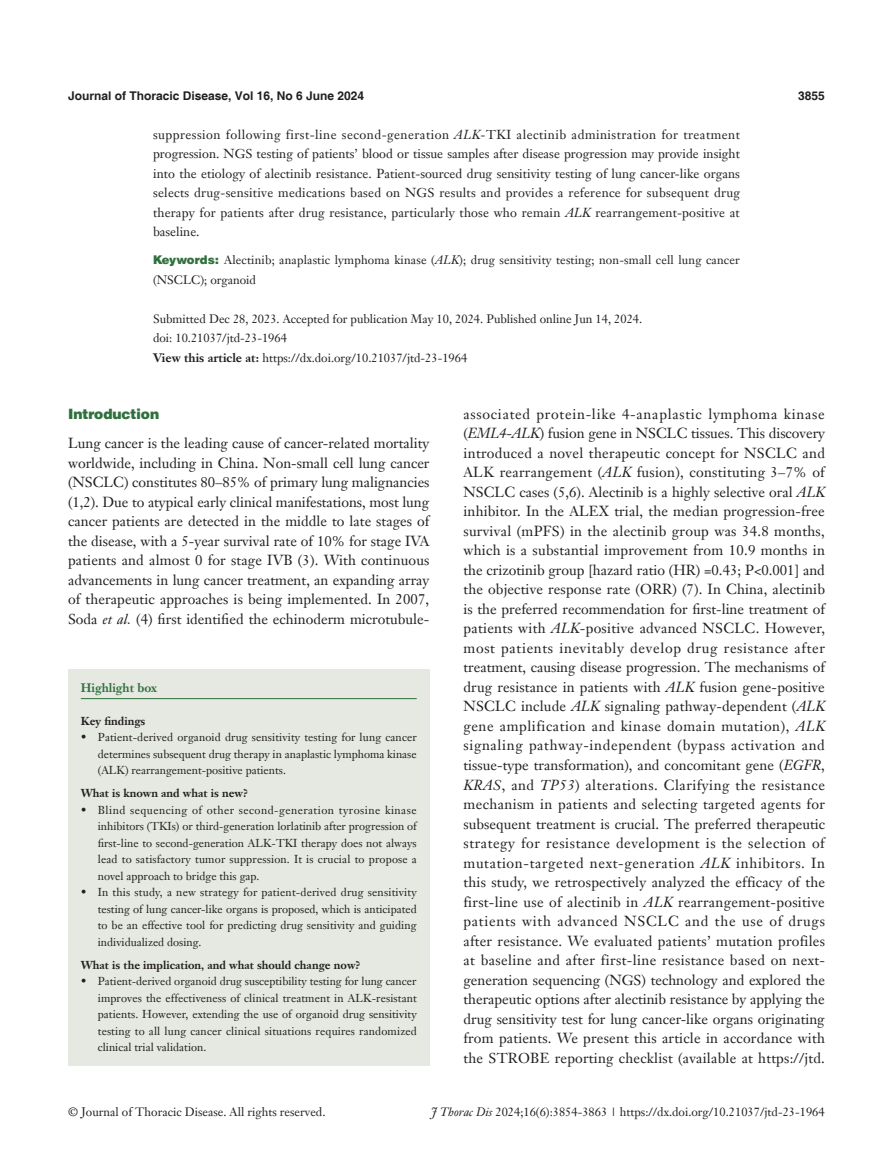
<style>
.page{position:relative;width:893px;height:1170px;background:#fff}
.page>*{position:absolute;margin:0;border:0;box-sizing:border-box;transform-origin:0 0}
.t1{font:14.25px/19.5px "Janson Text LT";letter-spacing:.01em;color:#231f20;text-align:justify}
._1ji-zhengti{font:900 14.25px "Helvetica";color:#30703e}
.A-Abstract{font:12.75px/19.5px "Janson Text LT";letter-spacing:.015em;color:#231f20;text-align:justify}
.A-Keywords{font:12px/19.5px "Janson Text LT";color:#231f20}
.A-time{font:12px "Janson Text LT";color:#231f20}
.A-View_this_article{font:12px "Janson Text LT";color:#231f20}
.t2{font:700 12px "Helvetica";color:#231f20}
.A-doi{font:12px "Janson Text LT";color:#231f20}
.Cite{font:700 12px "Janson Text LT";color:#30703e}
.Cite-2{font:11.25px/16.5px "Janson Text LT";color:#231f20;text-align:justify}
.Cite-3{font:700 11.25px "Janson Text LT";color:#231f20}
.s1{font-style:italic}
.s2{font-family:"Helvetica AME";color:#30703e}
.s3{font-weight:700}
</style>
<div class="page">
<div style="left:68px;top:669px;width:361px;height:396px;background:#e5e9e1"></div>
<hr style="left:81px;top:698px;width:336px;height:1px;background:#30703e">
<p class="t2" style="left:68px;top:88px;width:298px">Journal of Thoracic Disease, Vol 16, No 6 June 2024</p>
<p class="t2" style="left:798px;top:88px;width:28px">3855</p>
<p class="A-Abstract" style="left:153px;top:124px;width:588px">suppression following first-line second-generation <span class="s1">ALK</span>-TKI alectinib administration for treatment progression. NGS testing of patients’ blood or tissue samples after disease progression may provide insight into the etiology of alectinib resistance. Patient-sourced drug sensitivity testing of lung cancer-like organs selects drug-sensitive medications based on NGS results and provides a reference for subsequent drug therapy for patients after drug resistance, particularly those who remain <span class="s1">ALK</span> rearrangement-positive at baseline.</p>
<p class="A-Keywords" style="left:153px;top:250px;width:588px"><span class="s2">Keywords:</span> Alectinib; anaplastic lymphoma kinase (<span class="s1">ALK</span>); drug sensitivity testing; non-small cell lung cancer (NSCLC); organoid</p>
<p class="A-time" style="left:153px;top:311px;width:491px">Submitted Dec 28, 2023. Accepted for publication May 10, 2024. Published online Jun 14, 2024.</p>
<p class="A-doi" style="left:153px;top:330px;width:135px">doi: 10.21037/jtd-23-1964</p>
<p class="A-View_this_article" style="left:153px;top:350px;width:316px"><span class="s3">View this article at:</span> https://dx.doi.org/10.21037/jtd-23-1964</p>
<p class="_1ji-zhengti" style="left:68px;top:404px;width:93px">Introduction</p>
<p class="t1" style="left:68px;top:433px;width:363px">Lung cancer is the leading cause of cancer-related mortality worldwide, including in China. Non-small cell lung cancer (NSCLC) constitutes 80–85% of primary lung malignancies (1,2). Due to atypical early clinical manifestations, most lung cancer patients are detected in the middle to late stages of the disease, with a 5-year survival rate of 10% for stage IVA patients and almost 0 for stage IVB (3). With continuous advancements in lung cancer treatment, an expanding array of therapeutic approaches is being implemented. In 2007, Soda <span class="s1">et al.</span> (4) first identified the echinoderm microtubule-</p>
<p class="Cite" style="left:81px;top:680px;width:78px">Highlight box</p>
<p class="Cite-3" style="left:81px;top:713px;width:66px">Key findings</p>
<p class="Cite-2" style="left:98px;top:728px;width:320px;text-indent:-17px">• Patient-derived organoid drug sensitivity testing for lung cancer determines subsequent drug therapy in anaplastic lymphoma kinase (ALK) rearrangement-positive patients.</p>
<p class="Cite-3" style="left:81px;top:785px;width:169px">What is known and what is new?</p>
<p class="Cite-2" style="left:98px;top:801px;width:321px;text-indent:-17px">• Blind sequencing of other second-generation tyrosine kinase inhibitors (TKIs) or third-generation lorlatinib after progression of first-line to second-generation ALK-TKI therapy does not always lead to satisfactory tumor suppression. It is crucial to propose a novel approach to bridge this gap.</p>
<p class="Cite-2" style="left:98px;top:883px;width:321px;text-indent:-17px">• In this study, a new strategy for patient-derived drug sensitivity testing of lung cancer-like organs is proposed, which is anticipated to be an effective tool for predicting drug sensitivity and guiding individualized dosing.</p>
<p class="Cite-3" style="left:81px;top:957px;width:281px">What is the implication, and what should change now?</p>
<p class="Cite-2" style="left:98px;top:972px;width:321px;text-indent:-17px">• Patient-derived organoid drug susceptibility testing for lung cancer improves the effectiveness of clinical treatment in ALK-resistant patients. However, extending the use of organoid drug sensitivity testing to all lung cancer clinical situations requires randomized clinical trial validation.</p>
<p class="t1" style="left:463px;top:404px;width:363px">associated protein-like 4-anaplastic lymphoma kinase (<span class="s1">EML4-ALK</span>) fusion gene in NSCLC tissues. This discovery introduced a novel therapeutic concept for NSCLC and ALK rearrangement (<span class="s1">ALK</span> fusion), constituting 3–7% of NSCLC cases (5,6). Alectinib is a highly selective oral <span class="s1">ALK </span>inhibitor. In the ALEX trial, the median progression-free survival (mPFS) in the alectinib group was 34.8 months, which is a substantial improvement from 10.9 months in the crizotinib group [hazard ratio (HR) =0.43; P&lt;0.001] and the objective response rate (ORR) (7). In China, alectinib is the preferred recommendation for first-line treatment of patients with <span class="s1">ALK</span>-positive advanced NSCLC. However, most patients inevitably develop drug resistance after treatment, causing disease progression. The mechanisms of drug resistance in patients with <span class="s1">ALK</span> fusion gene-positive NSCLC include <span class="s1">ALK</span> signaling pathway-dependent (<span class="s1">ALK </span>gene amplification and kinase domain mutation), <span class="s1">ALK </span>signaling pathway-independent (bypass activation and tissue-type transformation), and concomitant gene (<span class="s1">EGFR</span>, <span class="s1">KRAS</span>, and <span class="s1">TP53</span>) alterations. Clarifying the resistance mechanism in patients and selecting targeted agents for subsequent treatment is crucial. The preferred therapeutic strategy for resistance development is the selection of mutation-targeted next-generation <span class="s1">ALK</span> inhibitors. In this study, we retrospectively analyzed the efficacy of the first-line use of alectinib in <span class="s1">ALK</span> rearrangement-positive patients with advanced NSCLC and the use of drugs after resistance. We evaluated patients’ mutation profiles at baseline and after first-line resistance based on next&shy;generation sequencing (NGS) technology and explored the therapeutic options after alectinib resistance by applying the drug sensitivity test for lung cancer-like organs originating from patients. We present this article in accordance with the STROBE reporting checklist (available at https://jtd.</p>
<p class="A-Keywords" style="left:68px;top:1102px;width:259px">© Journal of Thoracic Disease. All rights reserved.</p>
<p class="A-Keywords" style="left:431px;top:1102px;width:395px"><span class="s1">J Thorac Dis</span> 2024;16(6):3854-3863 | https://dx.doi.org/10.21037/jtd-23-1964</p>
</div>
